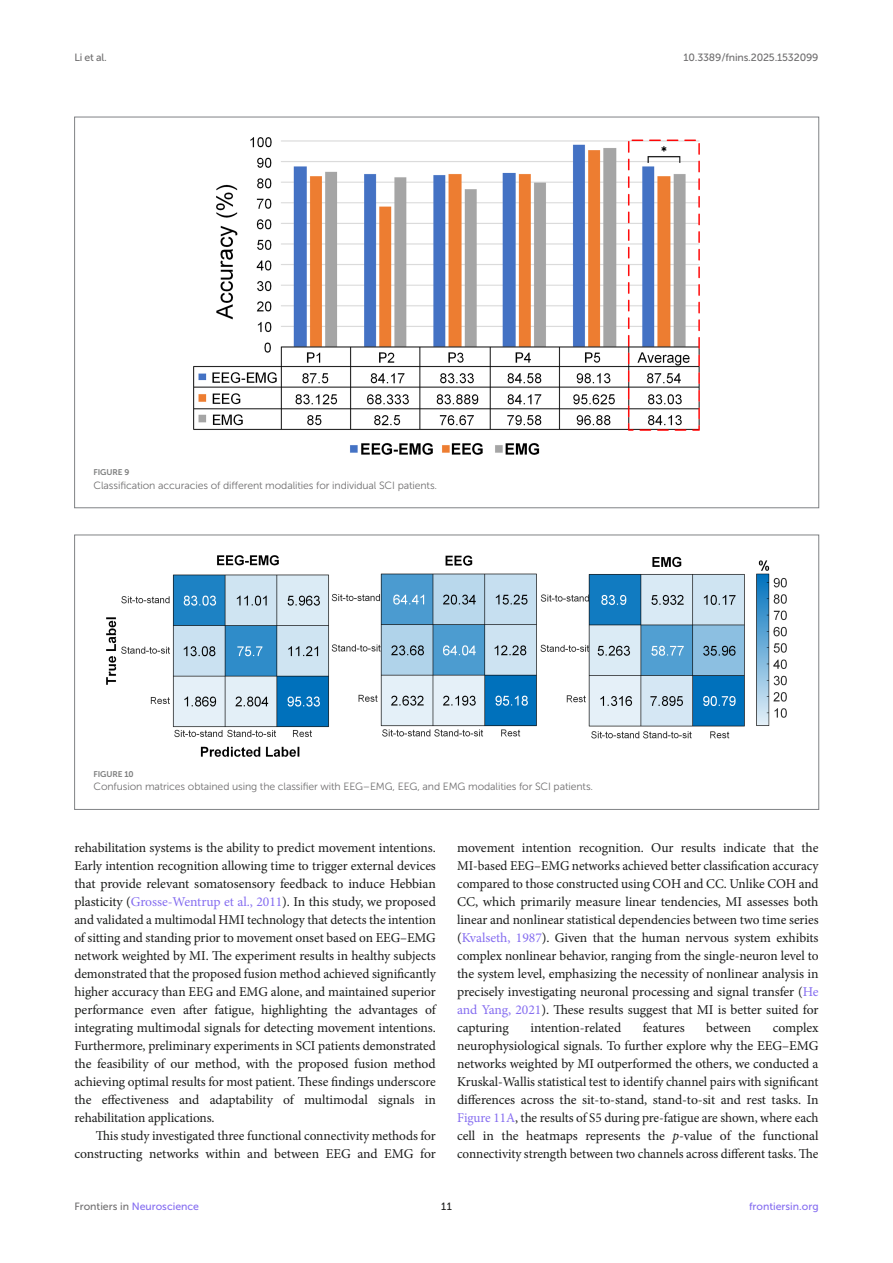
<style>
.page{position:relative;width:893px;height:1263px;background:#fff}
.page>*{position:absolute;margin:0;border:0;box-sizing:border-box;transform-origin:0 0}
.TEXT{font:13.5px/18px "Minion Pro";letter-spacing:-.005em;color:#1b1c1b;text-align:justify}
.FIG_LEG{font:10.5px "Museo Sans 300";letter-spacing:-.01em;color:#706f70}
.t1{font:10.5px "Museo Sans 500";color:#856df0}
.t2{font:10.5px "Museo Sans 500";letter-spacing:-.015em;color:#706f70}
.t3{font:10.5px "Museo Sans 500";color:#1b1c1b}
.FIG_HD{font:8.25px "Museo Sans 700";letter-spacing:-.01em;color:#7e7f7f}
.s1{color:#856df0}
.s2{font-style:italic}
.s3{color:#706f70}
</style>
<div class="page">
<img style="left:193px;top:137px;width:507px;height:318px">
<img style="left:106px;top:555px;width:681px;height:202px">
<p class="t2" style="left:74px;top:51px;width:34px">Li et al.</p>
<p class="t2" style="left:683px;top:51px;width:136px">10.3389/fnins.2025.1532099</p>
<p class="FIG_HD" style="left:94px;top:468px;width:37px">FIGURE 9</p>
<p class="FIG_LEG" style="left:94px;top:480px;width:345px">Classification accuracies of different modalities for individual SCI patients.</p>
<p class="FIG_HD" style="left:94px;top:769px;width:42px">FIGURE 10</p>
<p class="FIG_LEG" style="left:94px;top:781px;width:501px">Confusion matrices obtained using the classifier with EEG–EMG, EEG, and EMG modalities for SCI patients.</p>
<p class="TEXT" style="left:74px;top:839px;width:363px">rehabilitation systems is the ability to predict movement intentions.<br>Early intention recognition allowing time to trigger external devices that provide relevant somatosensory feedback to induce Hebbian plasticity (<span class="s1">Grosse-Wentrup et al., 2011</span>). In this study, we proposed and validated a multimodal HMI technology that detects the intention of sitting and standing prior to movement onset based on EEG–EMG network weighted by MI. The experiment results in healthy subjects demonstrated that the proposed fusion method achieved significantly higher accuracy than EEG and EMG alone, and maintained superior performance even after fatigue, highlighting the advantages of integrating multimodal signals for detecting movement intentions.<br>Furthermore, preliminary experiments in SCI patients demonstrated the feasibility of our method, with the proposed fusion method achieving optimal results for most patient. These findings underscore the effectiveness and adaptability of multimodal signals in rehabilitation applications.</p>
<p class="TEXT" style="left:74px;top:1127px;width:363px;text-align:right">This study investigated three functional connectivity methods for constructing networks within and between EEG and EMG for</p>
<p class="TEXT" style="left:457px;top:839px;width:363px">movement intention recognition. Our results indicate that the MI-based EEG–EMG networks achieved better classification accuracy compared to those constructed using COH and CC. Unlike COH and CC, which primarily measure linear tendencies, MI assesses both linear and nonlinear statistical dependencies between two time series (<span class="s1">Kvalseth, 1987</span>). Given that the human nervous system exhibits complex nonlinear behavior, ranging from the single-neuron level to the system level, emphasizing the necessity of nonlinear analysis in precisely investigating neuronal processing and signal transfer (<span class="s1">He and Yang, 2021</span>). These results suggest that MI is better suited for capturing</p>
<p class="TEXT" style="left:457px;top:1019px;width:363px;text-indent:316px">complex neurophysiological signals. To further explore why the EEG–EMG networks weighted by MI outperformed the others, we conducted a Kruskal-Wallis statistical test to identify channel pairs with significant differences across the sit-to-stand, stand-to-sit and rest tasks. In <span class="s1">Figure 11A</span>, the results of S5 during pre-fatigue are shown, where each cell in the heatmaps represents the <span class="s2">p</span>-value of the functional connectivity strength between two channels across different tasks. The</p>
<p class="TEXT" style="left:530px;top:1019px;width:92px">intention-related</p>
<p class="TEXT" style="left:643px;top:1019px;width:43px">features</p>
<p class="TEXT" style="left:706px;top:1019px;width:46px">between</p>
<p class="t1" style="left:74px;top:1200px;width:126px"><span class="s3">Frontiers in</span> Neuroscience</p>
<p class="t3" style="left:441px;top:1200px;width:12px">11</p>
<p class="t1" style="left:749px;top:1200px;width:71px">frontiersin.org</p>
</div>
